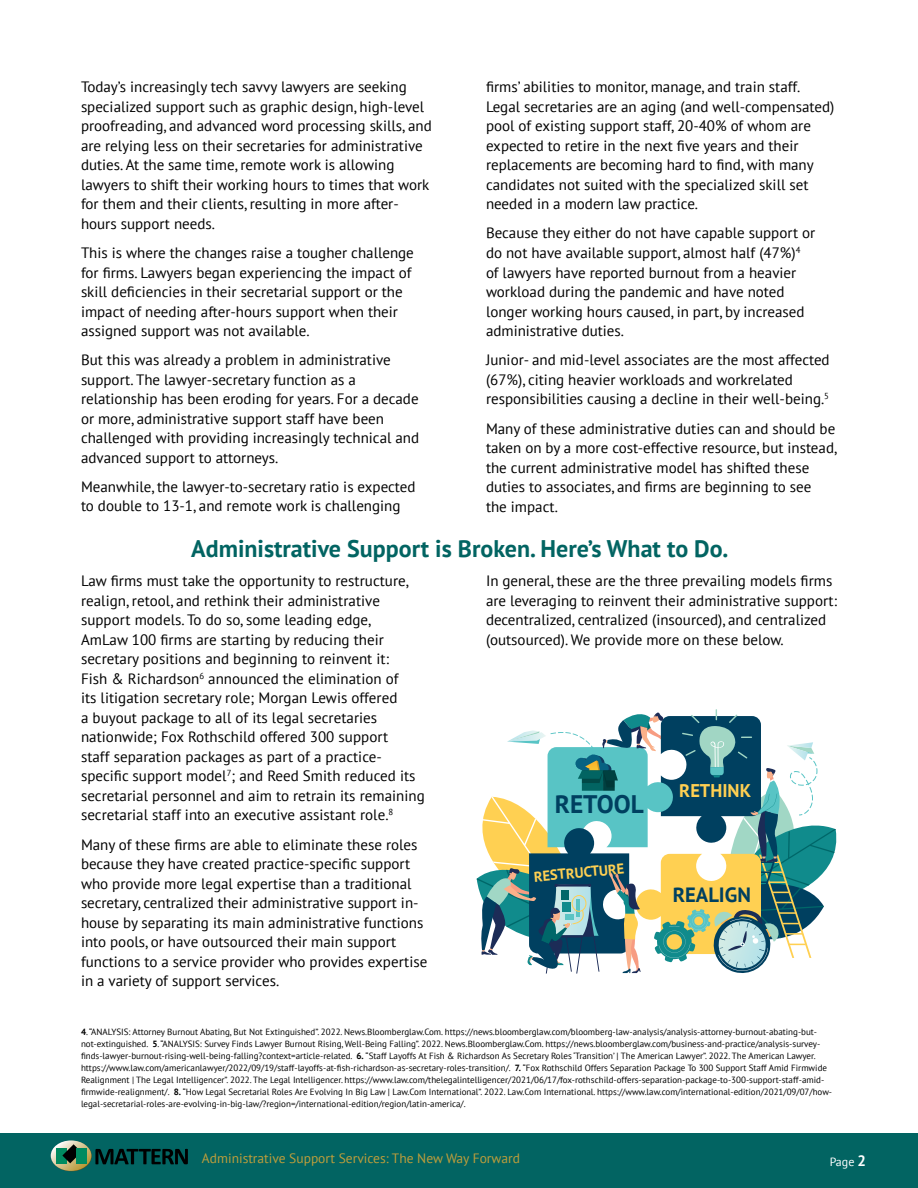
<style>
.page{position:relative;width:918px;height:1188px;background:#fff}
.page>*{position:absolute;margin:0;border:0;box-sizing:border-box;transform-origin:0 0}
.t1{font:700 25.35px "PT Sans";color:#004060}
.t2{font:700 24px "PT Sans";color:#026462}
.t3{font:700 20.55px "PT Sans";color:#004060}
.t4{font:700 18.45px "PT Sans";color:#ffd052}
.t5{font:15px/19.5px "PT Sans";color:#000}
.t6{font:700 14.4px "PT Sans";color:#ffd052}
.t7{font:13.5px "PT Sans";color:#bf9e3b}
.t8{font:12px "PT Sans";color:#fff}
.t9{font:9px/12px "PT Sans";color:#000}
.s1{font-weight:700}
.s2{font-weight:700;font-size:15px}
</style>
<div class="page">
<div style="left:0;top:1133px;width:918px;height:55px;background:#026462"></div>
<svg style="left:51px;top:1140px;width:137px;height:31px"></svg>
<div style="left:76px;top:1148px;width:10px;height:16px;background:#008b60"></div>
<svg style="left:476px;top:709px;width:361px;height:265px"></svg>
<p class="t5" style="left:81px;top:77px;width:352px">Today’s increasingly tech savvy lawyers are seeking specialized support such as graphic design, high-level proofreading, and advanced word processing skills, and are relying less on their secretaries for administrative duties. At the same time, remote work is allowing lawyers to shift their working hours to times that work for them and their clients, resulting in more after&shy;hours support needs.</p>
<p class="t5" style="left:81px;top:243px;width:334px">This is where the changes raise a tougher challenge for firms. Lawyers began experiencing the impact of skill deficiencies in their secretarial support or the impact of needing after-hours support when their assigned support was not available.</p>
<p class="t5" style="left:81px;top:350px;width:340px">But this was already a problem in administrative support. The lawyer-secretary function as a relationship has been eroding for years. For a decade or more, administrative support staff have been challenged with providing increasingly technical and advanced support to attorneys.</p>
<p class="t5" style="left:81px;top:477px;width:336px">Meanwhile, the lawyer-to-secretary ratio is expected to double to 13-1, and remote work is challenging</p>
<p class="t5" style="left:486px;top:77px;width:350px">firms’ abilities to monitor, manage, and train staff.<br>Legal secretaries are an aging (and well-compensated) pool of existing support staff, 20-40% of whom are expected to retire in the next five years and their replacements are becoming hard to find, with many candidates not suited with the specialized skill set needed in a modern law practice.</p>
<p class="t5" style="left:486px;top:223px;width:331px">Because they either do not have capable support or do not have available support, almost half (47%)<sup>4 </sup>of lawyers have reported burnout from a heavier workload during the pandemic and have noted longer working hours caused, in part, by increased administrative duties.</p>
<p class="t5" style="left:486px;top:350px;width:345px">Junior- and mid-level associates are the most affected (67%), citing heavier workloads and workrelated responsibilities causing a decline in their well-being.<sup>5</sup></p>
<p class="t5" style="left:486px;top:418px;width:353px">Many of these administrative duties can and should be taken on by a more cost-effective resource, but instead, the current administrative model has shifted these duties to associates, and firms are beginning to see<br>the impact.</p>
<h2 class="t2" style="left:191px;top:532px;width:539px">Administrative Support is Broken. Here’s What to Do.</h2>
<p class="t5" style="left:81px;top:571px;width:345px">Law firms must take the opportunity to restructure, realign, retool, and rethink their administrative support models. To do so, some leading edge,<br>AmLaw 100 firms are starting by reducing their secretary positions and beginning to reinvent it:<br>Fish &amp; Richardson<sup>6</sup> announced the elimination of<br>its litigation secretary role; Morgan Lewis offered<br>a buyout package to all of its legal secretaries nationwide; Fox Rothschild offered 300 support<br>staff separation packages as part of a practice&shy;specific support model<sup>7</sup>; and Reed Smith reduced its secretarial personnel and aim to retrain its remaining secretarial staff into an executive assistant role.<sup>8</sup></p>
<p class="t5" style="left:81px;top:834px;width:348px">Many of these firms are able to eliminate these roles because they have created practice-specific support who provide more legal expertise than a traditional secretary, centralized their administrative support in&shy;house by separating its main administrative functions into pools, or have outsourced their main support functions to a service provider who provides expertise in a variety of support services.</p>
<p class="t5" style="left:486px;top:571px;width:352px">In general, these are the three prevailing models firms are leveraging to reinvent their administrative support: decentralized, centralized (insourced), and centralized (outsourced). We provide more on these below.</p>
<h1 class="t1" style="left:555px;top:787px;width:90px">RETOOL</h1>
<p class="t6" style="left:533px;top:867px;width:92px;rotate:-5deg">RESTRUCTURE</p>
<p class="t4" style="left:679px;top:778px;width:73px">RETHINK</p>
<h3 class="t3" style="left:673px;top:881px;width:80px">REALIGN</h3>
<p class="t9" style="left:81px;top:1026px;width:753px"><span class="s1">4</span>. “ANALYSIS: Attorney Burnout Abating, But Not Extinguished”. 2022. News.Bloomberglaw.Com. https://news.bloomberglaw.com/bloomberg-law-analysis/analysis-attorney-burnout-abating-but&shy;not-extinguished. <span class="s1">5</span>. “ANALYSIS: Survey Finds Lawyer Burnout Rising, Well-Being Falling”. 2022. News.Bloomberglaw.Com. https://news.bloomberglaw.com/business-and-practice/analysis-survey&shy;finds-lawyer-burnout-rising-well-being-falling?context=article-related. <span class="s1">6.</span> “Staff Layoffs At Fish &amp; Richardson As Secretary Roles ‘Transition’ | The American Lawyer”. 2022. The American Lawyer. https://www.law.com/americanlawyer/2022/09/19/staff-layoffs-at-fish-richardson-as-secretary-roles-transition/. <span class="s1">7.</span> “Fox Rothschild Offers Separation Package To 300 Support Staff Amid Firmwide Realignment | The Legal Intelligencer”. 2022. The Legal Intelligencer. https://www.law.com/thelegalintelligencer/2021/06/17/fox-rothschild-offers-separation-package-to-300-support-staff-amid&shy;firmwide-realignment/. <span class="s1">8.</span> “How Legal Secretarial Roles Are Evolving In Big Law | Law.Com International”. 2022. Law.Com International. https://www.law.com/international-edition/2021/09/07/how&shy;legal-secretarial-roles-are-evolving-in-big-law/?region=/international-edition/region/latin-america/.</p>
<p class="t7" style="left:202px;top:1150px;width:320px">Administrative Support Services: The New Way Forward</p>
<p class="t8" style="left:830px;top:1154px;width:38px">Page <span class="s2">2</span></p>
</div>
